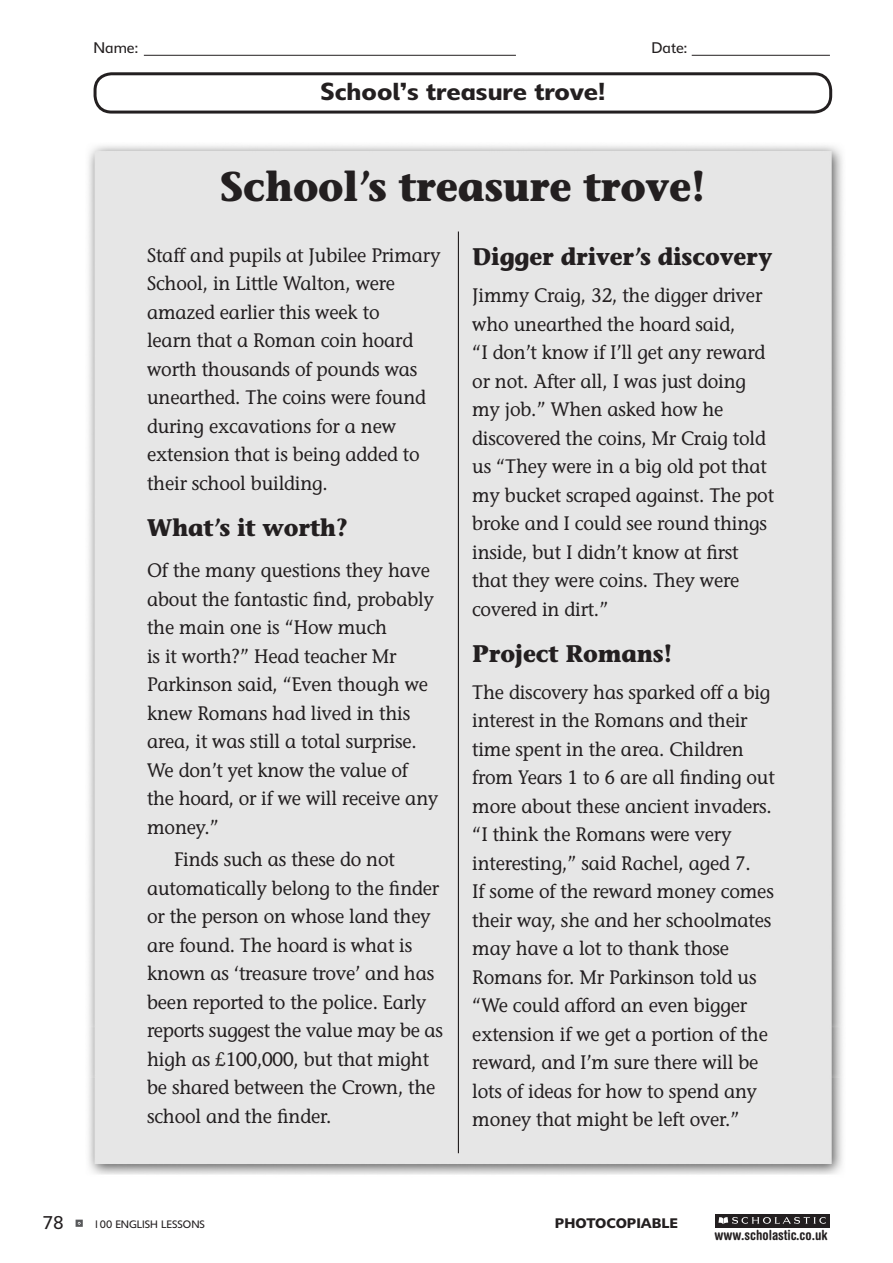
<style>
.page{position:relative;width:893px;height:1263px;background:#fff}
.page>*{position:absolute;margin:0;border:0;box-sizing:border-box;transform-origin:0 0}
.p_extract_ks2{font:700 41.4px "Stone Informal Std";letter-spacing:-.01em;color:#231f20;scale:.95 1}
.p_extract_ks2-2{font:700 24px "Stone Informal Std";letter-spacing:-.01em;color:#231f20;scale:.95 1}
.ph_ks2{font:600 24px "Delargo DT Infant";color:#231f20}
.p_extract_ks2-3{font:500 19.5px/28.5px "Stone Informal Std";letter-spacing:-.01em;color:#231f20;scale:.95 1}
.t1{font:18px "Delargo DT Infant";color:#231f20}
.t2{font:15px "Delargo DT Infant";color:#231f20}
.t3{font:700 condensed 13.95px "Helvetica Rounded LT Std";color:#231f20}
.t4{font:600 13.5px "Delargo DT Infant";color:#231f20}
.t5{font:10.5px "Delargo DT Infant";color:#231f20}
.t6{font:10.5px "Delargo DT Infant";color:#57585a}
</style>
<div class="page">
<div style="left:715px;top:1214px;width:114px;height:14px;background:#231f20"></div>
<svg style="left:718px;top:1217px;width:108px;height:7px"></svg>
<div style="left:76px;top:1219px;width:7px;height:8px;border:6px solid #57585a"></div>
<hr style="left:144px;top:55px;width:372px;height:1px;background:#231f20">
<hr style="left:692px;top:55px;width:138px;height:1px;background:#231f20">
<div style="left:94px;top:72px;width:738px;height:42px;border:3px solid #231f20;border-radius:16px"></div>
<div style="left:88px;top:145px;width:755px;height:1030px;background:#e6e6e6"></div>
<hr style="left:458px;top:231px;width:1px;height:922px;background:#231f20">
<p class="t2" style="left:94px;top:38px;width:46px">Name:</p>
<p class="t2" style="left:652px;top:38px;width:37px">Date:</p>
<p class="ph_ks2" style="left:320px;top:76px;width:286px">School’s treasure trove!</p>
<p class="p_extract_ks2" style="left:220px;top:161px;width:512px">School’s treasure trove!</p>
<p class="p_extract_ks2-3" style="left:147px;top:241px;width:310px">Staff and pupils at Jubilee Primary<br>School, in Little Walton, were amazed earlier this week to<br>learn that a Roman coin hoard worth thousands of pounds was unearthed. The coins were found during excavations for a new extension that is being added to their school building.</p>
<p class="p_extract_ks2-2" style="left:147px;top:512px;width:213px">What’s it worth?</p>
<p class="p_extract_ks2-3" style="left:147px;top:556px;width:308px">Of the many questions they have about the fantastic find, probably the main one is “How much<br>is it worth?” Head teacher Mr<br>Parkinson said, “Even though we knew Romans had lived in this area, it was still a total surprise.<br>We don’t yet know the value of the hoard, or if we will receive any money.”</p>
<p class="p_extract_ks2-3" style="left:147px;top:845px;width:313px;text-indent:27px">Finds such as these do not automatically belong to the finder or the person on whose land they are found. The hoard is what is known as ‘treasure trove’ and has been reported to the police. Early reports suggest the value may be as high as £100,000, but that might be shared between the Crown, the school and the finder.</p>
<p class="p_extract_ks2-2" style="left:472px;top:242px;width:317px">Digger driver’s discovery</p>
<p class="p_extract_ks2-3" style="left:472px;top:281px;width:319px">Jimmy Craig, 32, the digger driver who unearthed the hoard said,<br>“I don’t know if I’ll get any reward or not. After all, I was just doing my job.” When asked how he discovered the coins, Mr Craig told us “They were in a big old pot that my bucket scraped against. The pot broke and I could see round things inside, but I didn’t know at first that they were coins. They were covered in dirt.”</p>
<p class="p_extract_ks2-2" style="left:472px;top:638px;width:212px">Project Romans!</p>
<p class="p_extract_ks2-3" style="left:472px;top:678px;width:320px">The discovery has sparked off a big interest in the Romans and their time spent in the area. Children from Years 1 to 6 are all finding out more about these ancient invaders. “I think the Romans were very interesting,” said Rachel, aged 7.<br>If some of the reward money comes their way, she and her schoolmates may have a lot to thank those<br>Romans for. Mr Parkinson told us “We could afford an even bigger extension if we get a portion of the reward, and I’m sure there will be lots of ideas for how to spend any money that might be left over.”</p>
<p class="t1" style="left:42px;top:1212px;width:23px">78</p>
<p class="t5" style="left:94px;top:1218px;width:113px">100 ENGLISH LESSONS</p>
<p class="t6" style="left:78px;top:1214px;width:4px">.</p>
<p class="t4" style="left:555px;top:1214px;width:124px">PHOTOCOPIABLE</p>
<p class="t3" style="left:714px;top:1226px;width:115px">www.scholastic.co.uk</p>
</div>
